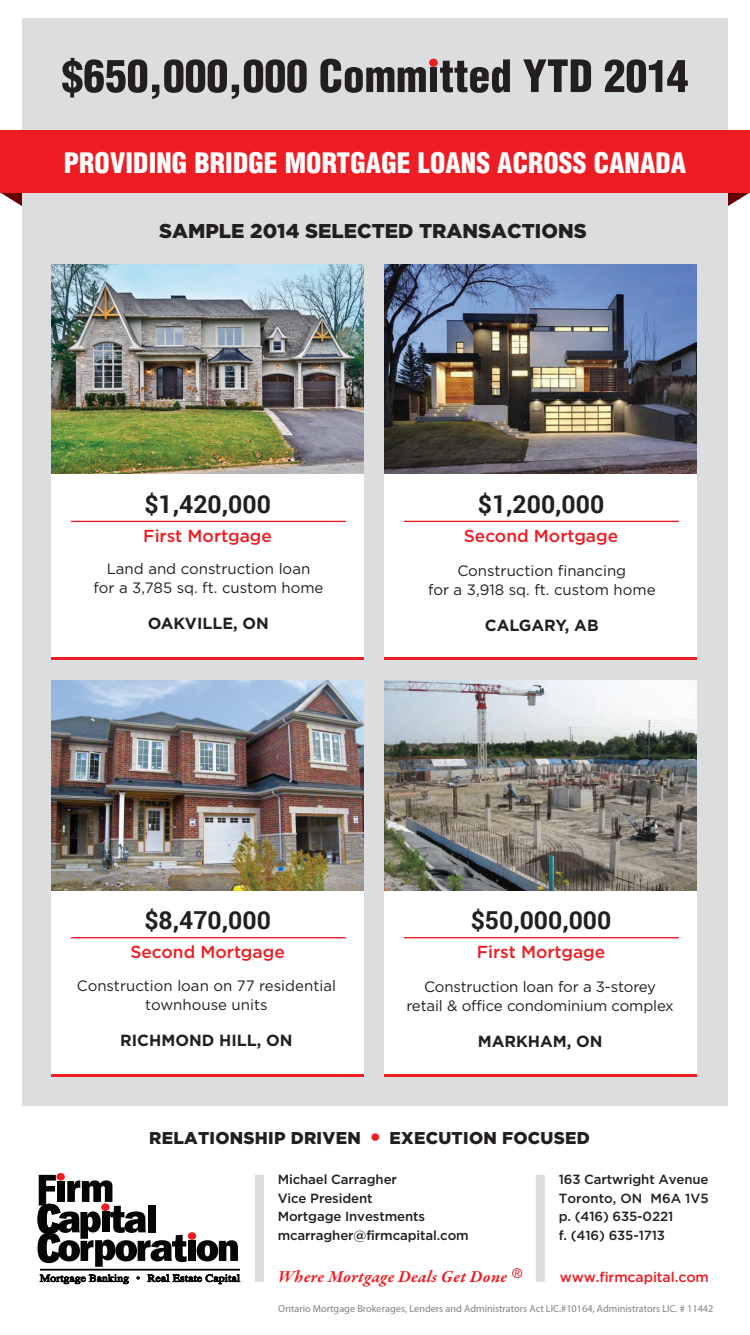
<style>
.page{position:relative;width:750px;height:1335px;background:#fff}
.page>*{position:absolute;margin:0;border:0;box-sizing:border-box;transform-origin:0 0}
.t1{font:900 condensed 27.5px "Helvetica";letter-spacing:.005em;color:#fff}
.t2{font:700 24.75px "Roboto";color:#231f20}
.t3{font:900 20px "Gotham HTF";color:#231f20}
.t4{font:500 17.38px "Gotham HTF";color:#ee1d23}
.t5{font:italic 700 17.25px "Garamond Premr Pro";letter-spacing:.015em;color:#ee1d23}
.t6{font:900 17.12px "Gotham HTF";letter-spacing:.015em;color:#231f20}
.t7{font:700 16.12px "Gotham HTF";color:#231f20}
.t8{font:15px/18.9px "Gotham";color:#231f20;text-align:center}
.t9{font:500 14px "Gotham HTF";letter-spacing:-.005em;color:#ee1d23}
.t10{font:500 13.25px/18.5px "Gotham HTF";letter-spacing:-.01em;color:#231f20}
.t11{font:10.25px "Myriad Pro";color:#808285}
.s1{font-size:22.5px;color:#ee1d23}
</style>
<div class="page">
<svg style="left:0;top:192px;width:22px;height:14px"></svg>
<svg style="left:728px;top:192px;width:22px;height:14px"></svg>
<div style="left:22px;top:18px;width:706px;height:1087px;background:#dcdddf"></div>
<svg style="left:197px;top:1240px;width:41px;height:21px"></svg>
<div style="left:188px;top:1239px;width:8px;height:21px;background:#050504"></div>
<svg style="left:188px;top:1231px;width:8px;height:8px"></svg>
<svg style="left:37px;top:1174px;width:150px;height:92px"></svg>
<svg style="left:148px;top:1274px;width:92px;height:9px"></svg>
<svg style="left:40px;top:1274px;width:89px;height:9px"></svg>
<hr style="left:40px;top:1268px;width:200px;height:2px;background:#000">
<div style="left:255px;top:1174px;width:9px;height:107px;background:#dcdddf"></div>
<div style="left:536px;top:1174px;width:9px;height:107px;background:#dcdddf"></div>
<svg style="left:512px;top:1268px;width:10px;height:9px"></svg>
<div style="left:0;top:130px;width:750px;height:62px;background:#ee1d23"></div>
<img style="left:51px;top:264px;width:313px;height:210px">
<img style="left:384px;top:680px;width:312px;height:211px">
<img style="left:51px;top:680px;width:313px;height:211px">
<img style="left:384px;top:264px;width:312px;height:210px">
<div style="left:384px;top:891px;width:312px;height:183px;background:#fff"></div>
<hr style="left:384px;top:1073px;width:312px;height:3px;background:#ee1d23">
<hr style="left:404px;top:936px;width:275px;height:2px;background:#ee1d23">
<div style="left:51px;top:474px;width:313px;height:184px;background:#fff"></div>
<hr style="left:51px;top:657px;width:313px;height:3px;background:#ee1d23">
<hr style="left:71px;top:520px;width:275px;height:2px;background:#ee1d23">
<div style="left:384px;top:474px;width:312px;height:183px;background:#fff"></div>
<hr style="left:384px;top:657px;width:312px;height:3px;background:#ee1d23">
<hr style="left:404px;top:520px;width:275px;height:2px;background:#ee1d23">
<div style="left:429px;top:59px;width:9px;height:8px;background:#ee1d23;border-radius:50%"></div>
<svg style="left:62px;top:58px;width:245px;height:41px"></svg>
<svg style="left:320px;top:59px;width:106px;height:34px"></svg>
<div style="left:430px;top:68px;width:7px;height:24px;background:#231f20"></div>
<svg style="left:440px;top:59px;width:70px;height:34px"></svg>
<svg style="left:523px;top:59px;width:68px;height:33px"></svg>
<svg style="left:605px;top:59px;width:83px;height:34px"></svg>
<div style="left:51px;top:891px;width:313px;height:183px;background:#fff"></div>
<hr style="left:51px;top:1073px;width:313px;height:3px;background:#ee1d23">
<hr style="left:71px;top:936px;width:275px;height:2px;background:#ee1d23">
<h1 class="t1" style="left:64px;top:145px;width:624px">PROVIDING BRIDGE MORTGAGE LOANS ACROSS CANADA</h1>
<h3 class="t3" style="left:159px;top:219px;width:429px">SAMPLE 2014 SELECTED TRANSACTIONS</h3>
<h2 class="t2" style="left:144px;top:486px;width:128px">$1,420,000</h2>
<p class="t4" style="left:143px;top:526px;width:130px">First Mortgage</p>
<p class="t8" style="left:93px;top:559px;width:232px">Land and construction loan<br>for a 3,785 sq. ft. custom home</p>
<p class="t7" style="left:148px;top:614px;width:122px">OAKVILLE, ON</p>
<h2 class="t2" style="left:478px;top:486px;width:128px">$1,200,000</h2>
<p class="t4" style="left:464px;top:526px;width:156px">Second Mortgage</p>
<p class="t8" style="left:428px;top:560px;width:229px">Construction financing<br>for a 3,918 sq. ft. custom home</p>
<p class="t7" style="left:485px;top:615px;width:115px">CALGARY, AB</p>
<h2 class="t2" style="left:144px;top:902px;width:128px">$8,470,000</h2>
<p class="t4" style="left:130px;top:942px;width:156px">Second Mortgage</p>
<p class="t8" style="left:77px;top:975px;width:261px">Construction loan on 77 residential townhouse units</p>
<p class="t7" style="left:120px;top:1030px;width:174px">RICHMOND HILL, ON</p>
<h2 class="t2" style="left:471px;top:902px;width:142px">$50,000,000</h2>
<p class="t4" style="left:477px;top:942px;width:130px">First Mortgage</p>
<p class="t8" style="left:406px;top:976px;width:269px">Construction loan for a 3-storey retail &amp; office condominium complex</p>
<p class="t7" style="left:478px;top:1031px;width:126px">MARKHAM, ON</p>
<p class="t6" style="left:149px;top:1127px;width:442px">RELATIONSHIP DRIVEN <span class="s1">•</span> EXECUTION FOCUSED</p>
<p class="t10" style="left:278px;top:1169px;width:193px">Michael Carragher<br>Vice President<br>Mortgage Investments mcarragher@firmcapital.com</p>
<p class="t10" style="left:559px;top:1169px;width:152px">163 Cartwright Avenue<br>Toronto, ON M6A 1V5 p. (416) 635-0221<br>f. (416) 635-1713</p>
<p class="t5" style="left:278px;top:1265px;width:230px">Where Mortgage Deals Get Done</p>
<p class="t9" style="left:560px;top:1268px;width:151px">www.firmcapital.com</p>
<p class="t11" style="left:278px;top:1301px;width:437px">Ontario Mortgage Brokerages, Lenders and Administrators Act LIC.#10164, Administrators LIC. # 11442</p>
</div>
